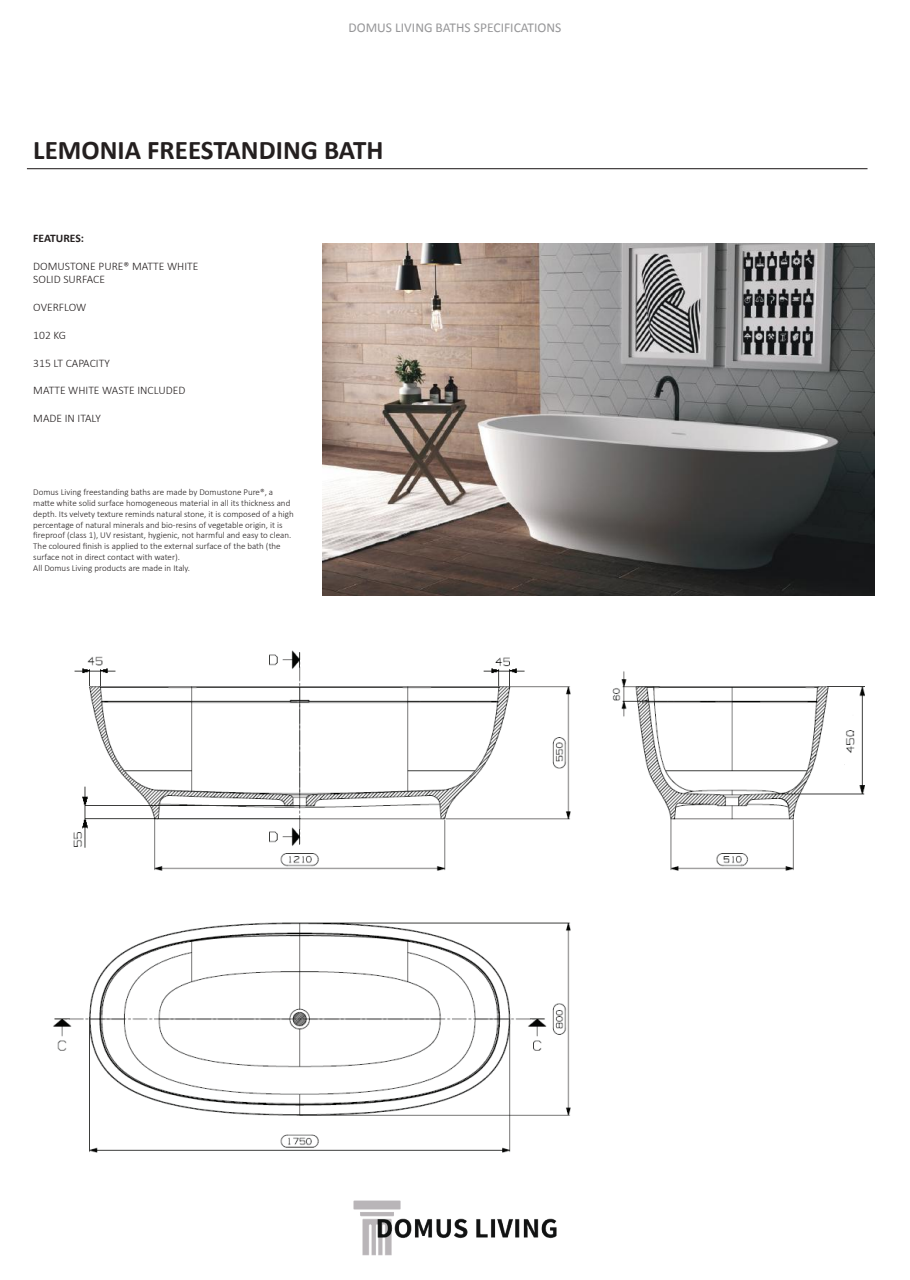
<style>
.page{position:relative;width:910px;height:1280px;background:#fff}
.page>*{position:absolute;margin:0;border:0;box-sizing:border-box;transform-origin:0 0}
.t1{font:700 27px "Calibri";color:#241f1f}
.t2{font:13.5px "Calibri";color:#969698}
.t3{font:300 11.55px/13.8px "Calibri";color:#241f1f}
.t4{font:700 11.55px "Calibri";color:#241f1f}
.t5{font:300 9px/10.8px "Calibri";color:#241f1f}
</style>
<div class="page">
<hr style="left:27px;top:168px;width:840px;height:1px;background:#241f1f">
<img style="left:353px;top:1200px;width:204px;height:56px">
<img style="left:322px;top:244px;width:552px;height:351px">
<img style="left:53px;top:650px;width:812px;height:503px">
<h2 class="t2" style="left:348px;top:19px;width:214px">DOMUS LIVING BATHS SPECIFICATIONS</h2>
<h1 class="t1" style="left:33px;top:132px;width:352px">LEMONIA FREESTANDING BATH</h1>
<p class="t4" style="left:33px;top:231px;width:52px">FEATURES:</p>
<p class="t3" style="left:33px;top:259px;width:167px">DOMUSTONE PURE® MATTE WHITE<br>SOLID SURFACE</p>
<p class="t3" style="left:33px;top:300px;width:55px">OVERFLOW</p>
<p class="t3" style="left:33px;top:328px;width:34px">102 KG</p>
<p class="t3" style="left:33px;top:356px;width:78px">315 LT CAPACITY</p>
<p class="t3" style="left:33px;top:383px;width:154px">MATTE WHITE WASTE INCLUDED</p>
<p class="t3" style="left:33px;top:411px;width:69px">MADE IN ITALY</p>
<p class="t5" style="left:33px;top:487px;width:262px">Domus Living freestanding baths are made by Domustone Pure®, a matte white solid surface homogeneous material in all its thickness and depth. Its velvety texture reminds natural stone, it is composed of a high percentage of natural minerals and bio-resins of vegetable origin, it is fireproof (class 1), UV resistant, hygienic, not harmful and easy to clean.<br>The coloured finish is applied to the external surface of the bath (the surface not in direct contact with water).<br>All Domus Living products are made in Italy.</p>
</div>
